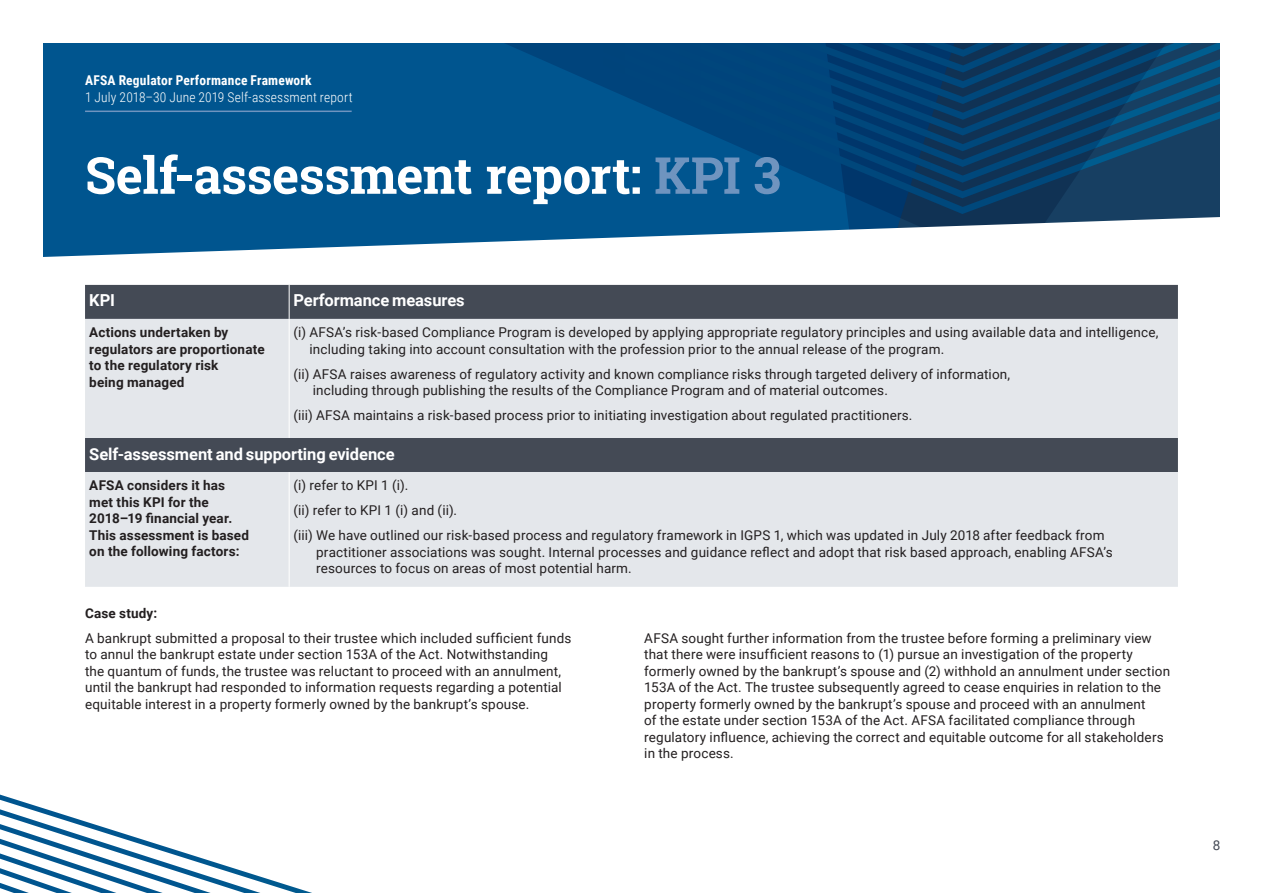
<style>
.page{position:relative;width:1263px;height:893px;background:#fff}
.page>*{position:absolute;margin:0;border:0;box-sizing:border-box;transform-origin:0 0}
.t1{font:700 51px "Roboto Slab";letter-spacing:-.01em;color:#fff}
.t2{font:700 16.5px "Roboto";letter-spacing:-.005em;color:#fff}
.t3{font:13.5px/16.5px "Roboto";letter-spacing:.01em;color:#231f20}
.t4{font:700 13.5px/16.5px "Roboto";letter-spacing:.01em;color:#231f20}
.t5{font:300 13.5px "Roboto Condensed";letter-spacing:.01em;color:#fff}
.t6{font:700 13.5px "Roboto Condensed";letter-spacing:.015em;color:#fff}
.t7{font:13.5px "Roboto";color:#444a55}
.s1{color:#6f94bf}
</style>
<div class="page">
<svg style="left:0;top:795px;width:312px;height:98px"></svg>
<div style="left:43px;top:43px;width:460px;height:174px;background:#00558f"></div>
<hr style="left:85px;top:111px;width:267px;height:1px;background:#6f94bf">
<svg style="left:447px;top:43px;width:773px;height:171px;background:#02528a"></svg>
<svg style="left:477px;top:43px;width:743px;height:155px;background:#0a4b79"></svg>
<svg style="left:503px;top:43px;width:675px;height:174px;background:#044577"></svg>
<svg style="left:43px;top:217px;width:1177px;height:68px"></svg>
<div style="left:85px;top:285px;width:1093px;height:34px;background:#444a55"></div>
<svg style="left:85px;top:319px;width:1093px;height:268px;background:#cfd3d7"></svg>
<hr style="left:289px;top:285px;width:1px;height:34px;background:#fff">
<hr style="left:289px;top:319px;width:1px;height:119px;background:#fff">
<hr style="left:289px;top:472px;width:1px;height:115px;background:#fff">
<p class="t6" style="left:85px;top:71px;width:228px">AFSA Regulator Performance Framework</p>
<p class="t5" style="left:85px;top:87px;width:269px">1 July 2018–30 June 2019 Self-assessment report</p>
<h1 class="t1" style="left:85px;top:140px;width:697px">Self-assessment report: <span class="s1">KPI 3</span></h1>
<p class="t2" style="left:89px;top:289px;width:27px">KPI</p>
<p class="t2" style="left:293px;top:289px;width:173px">Performance measures</p>
<p class="t4" style="left:89px;top:324px;width:177px">Actions undertaken by regulators are proportionate to the regulatory risk<br>being managed</p>
<p class="t3" style="left:309px;top:324px;width:850px;text-indent:-16px">(i) AFSA’s risk-based Compliance Program is developed by applying appropriate regulatory principles and using available data and intelligence, including taking into account consultation with the profession prior to the annual release of the program.</p>
<p class="t3" style="left:313px;top:365px;width:699px;text-indent:-19px">(ii) AFSA raises awareness of regulatory activity and known compliance risks through targeted delivery of information, including through publishing the results of the Compliance Program and of material outcomes.</p>
<p class="t3" style="left:293px;top:407px;width:621px">(iii) AFSA maintains a risk-based process prior to initiating investigation about regulated practitioners.</p>
<p class="t2" style="left:89px;top:442px;width:307px">Self-assessment and supporting evidence</p>
<p class="t4" style="left:89px;top:477px;width:161px">AFSA considers it has met this KPI for the<br>2018–19 financial year.<br>This assessment is based on the following factors:</p>
<p class="t3" style="left:293px;top:473px;width:812px;line-height:25px">(i) refer to KPI 1 (i).<br>(ii) refer to KPI 1 (i) and (ii).<br>(iii) We have outlined our risk-based process and regulatory framework in IGPS 1, which was updated in July 2018 after feedback from</p>
<p class="t3" style="left:316px;top:543px;width:798px">practitioner associations was sought. Internal processes and guidance reflect and adopt that risk based approach, enabling AFSA’s resources to focus on areas of most potential harm.</p>
<p class="t4" style="left:85px;top:604px;width:74px">Case study:</p>
<p class="t3" style="left:85px;top:629px;width:488px">A bankrupt submitted a proposal to their trustee which included sufficient funds to annul the bankrupt estate under section 153A of the Act. Notwithstanding<br>the quantum of funds, the trustee was reluctant to proceed with an annulment, until the bankrupt had responded to information requests regarding a potential equitable interest in a property formerly owned by the bankrupt’s spouse.</p>
<p class="t3" style="left:644px;top:629px;width:527px">AFSA sought further information from the trustee before forming a preliminary view that there were insufficient reasons to (1) pursue an investigation of the property formerly owned by the bankrupt’s spouse and (2) withhold an annulment under section 153A of the Act. The trustee subsequently agreed to cease enquiries in relation to the property formerly owned by the bankrupt’s spouse and proceed with an annulment<br>of the estate under section 153A of the Act. AFSA facilitated compliance through regulatory influence, achieving the correct and equitable outcome for all stakeholders in the process.</p>
<p class="t7" style="left:1213px;top:836px;width:9px">8</p>
</div>
